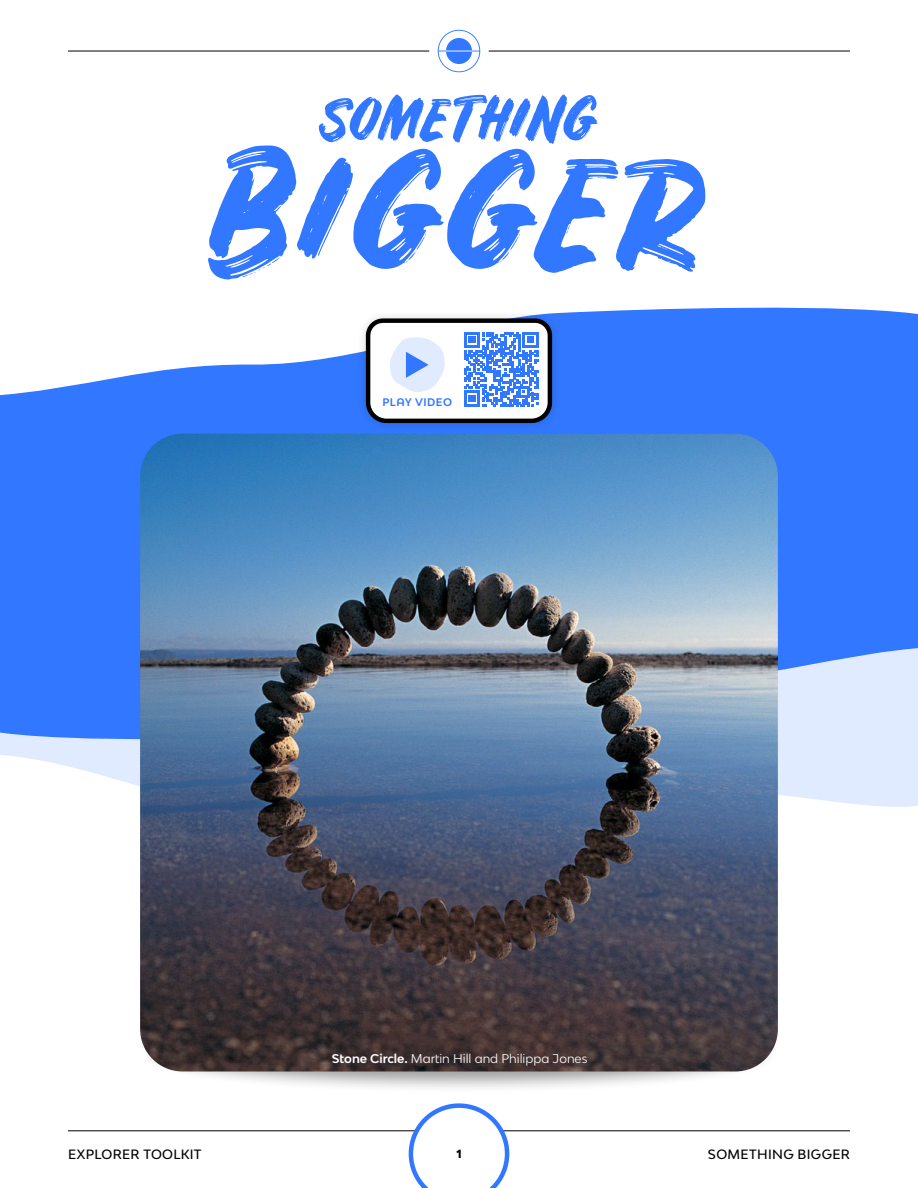
<style>
.page{position:relative;width:918px;height:1188px;background:#fff}
.page>*{position:absolute;margin:0;border:0;box-sizing:border-box;transform-origin:0 0}
.t1{font:147px "Rustico";letter-spacing:.025em;color:#3177ff}
.t2{font:55.5px "Rustico";color:#3177ff}
.t3{font:500 12.75px "Bw Modelica SS01";letter-spacing:.025em;color:#000}
.t4{font:12px "Bw Modelica SS01";color:#fff}
.t5{font:800 11.25px "Bw Modelica SS01";color:#000}
.t6{font:700 10.35px "Bw Modelica SS01";letter-spacing:.05em;color:#3177ff}
.s1{font-weight:700}
</style>
<div class="page">
<hr style="left:68px;top:1130px;width:782px;height:1px;background:#000">
<svg style="left:409px;top:1103px;width:100px;height:85px"></svg>
<svg style="left:0;top:745px;width:918px;height:62px;fill:#e0ebff"></svg>
<svg style="left:0;top:307px;width:918px;height:144px;fill:#3177ff"></svg>
<svg style="left:0;top:451px;width:918px;height:294px;background:#4c89ff"></svg>
<hr style="left:68px;top:51px;width:782px;height:1px;background:#000">
<div style="left:429px;top:22px;width:60px;height:59px;background:#fff;border-radius:50%"></div>
<svg style="left:438px;top:30px;width:42px;height:42px"></svg>
<svg style="left:176px;top:1071px;width:566px;height:17px"></svg>
<img style="left:140px;top:434px;width:638px;height:637px">
<svg style="left:357px;top:309px;width:204px;height:123px;fill:#3177fd"></svg>
<svg style="left:364px;top:316px;width:190px;height:109px"></svg>
<h2 class="t2" style="left:320px;top:86px;width:279px">SOMETHING</h2>
<h1 class="t1" style="left:212px;top:125px;width:494px">BIGGER</h1>
<p class="t6" style="left:382px;top:395px;width:71px">PLAY VIDEO</p>
<p class="t4" style="left:332px;top:1051px;width:257px"><span class="s1">Stone Circle.</span> Martin Hill and Philippa Jones</p>
<p class="t3" style="left:68px;top:1146px;width:171px">EXPLORER CURRICULUM</p>
<p class="t5" style="left:456px;top:1147px;width:7px">1</p>
<p class="t3" style="left:708px;top:1146px;width:143px">SOMETHING BIGGER</p>
<p class="t3" style="left:143px;top:1146px;width:59px">TOOLKIT</p>
</div>
